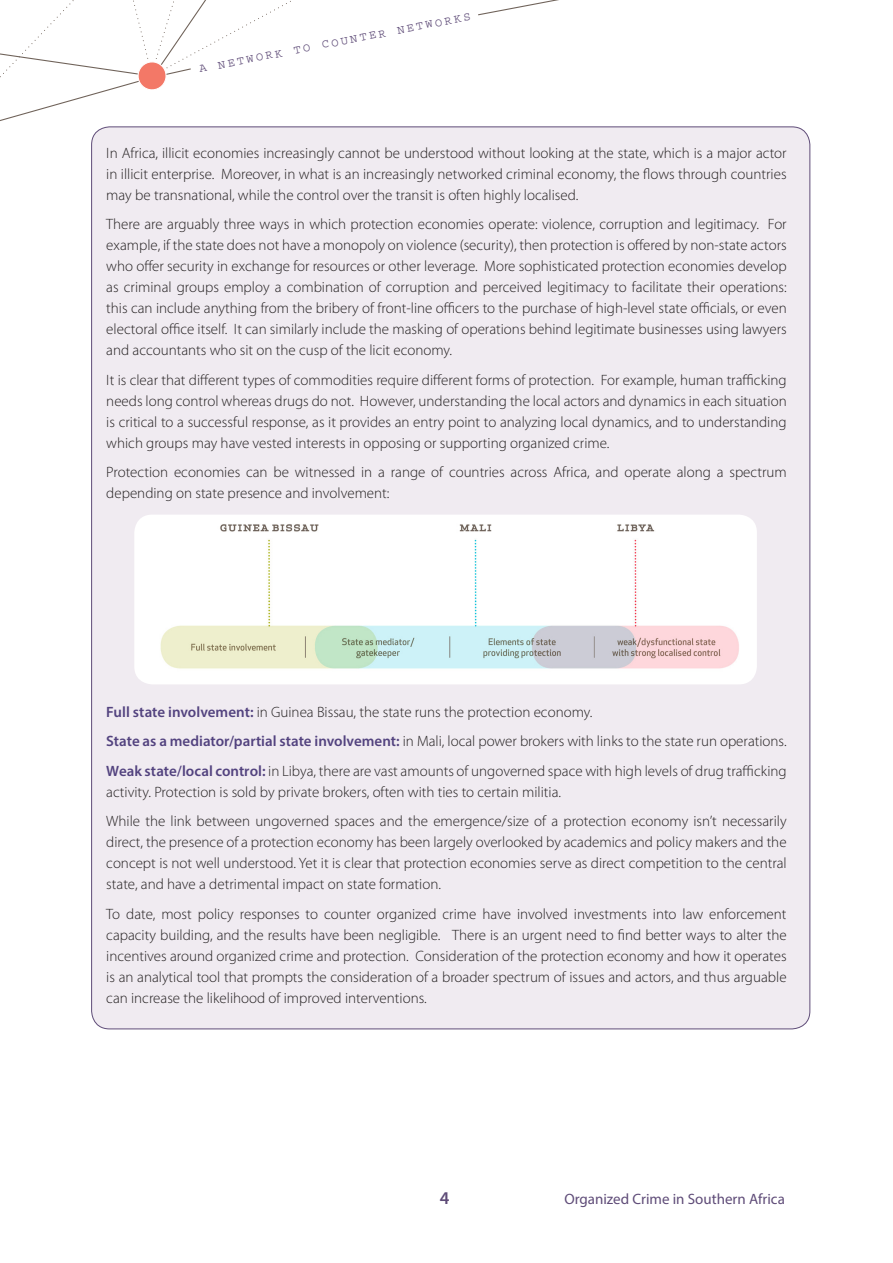
<style>
.page{position:relative;width:893px;height:1263px;background:#fff}
.page>*{position:absolute;margin:0;border:0;box-sizing:border-box;transform-origin:0 0}
.t1{font:600 18px "Myriad Pro";color:#5f4c78}
.Body_Text___space_2{font:300 15px/21px "Myriad Pro";color:#231f20;text-align:justify}
.t2{font:15px "Myriad Pro";color:#5f4c78}
.t3{font:12px "Courier Std";color:#5f4c78}
.s1{font-weight:600;color:#53437f}
</style>
<div class="page">
<svg style="left:0;top:0;width:391px;height:141px"></svg>
<svg style="left:478px;top:0;width:81px;height:16px"></svg>
<div style="left:92px;top:127px;width:718px;height:902px;background:#f0ebf1;border-radius:18px"></div>
<img style="left:134px;top:515px;width:623px;height:169px">
<p class="t3" style="left:198px;top:62px;width:277px;rotate:-11deg">A NETWORK TO COUNTER NETWORKS</p>
<p class="Body_Text___space_2" style="left:106px;top:142px;width:682px">In Africa, illicit economies increasingly cannot be understood without looking at the state, which is a major actor in illicit enterprise. Moreover, in what is an increasingly networked criminal economy, the flows through countries may be transnational, while the control over the transit is often highly localised.</p>
<p class="Body_Text___space_2" style="left:106px;top:213px;width:682px">There are arguably three ways in which protection economies operate: violence, corruption and legitimacy. For example, if the state does not have a monopoly on violence (security), then protection is offered by non-state actors who offer security in exchange for resources or other leverage. More sophisticated protection economies develop as criminal groups employ a combination of corruption and perceived legitimacy to facilitate their operations: this can include anything from the bribery of front-line officers to the purchase of high-level state officials, or even electoral office itself. It can similarly include the masking of operations behind legitimate businesses using lawyers and accountants who sit on the cusp of the licit economy.</p>
<p class="Body_Text___space_2" style="left:106px;top:369px;width:682px">It is clear that different types of commodities require different forms of protection. For example, human trafficking needs long control whereas drugs do not. However, understanding the local actors and dynamics in each situation is critical to a successful response, as it provides an entry point to analyzing local dynamics, and to understanding which groups may have vested interests in opposing or supporting organized crime.</p>
<p class="Body_Text___space_2" style="left:106px;top:461px;width:682px">Protection economies can be witnessed in a range of countries across Africa, and operate along a spectrum depending on state presence and involvement:</p>
<p class="Body_Text___space_2" style="left:106px;top:701px;width:488px"><span class="s1">Full state involvement:</span> in Guinea Bissau, the state runs the protection economy.</p>
<p class="Body_Text___space_2" style="left:106px;top:730px;width:682px"><span class="s1">State as a mediator/partial state involvement:</span> in Mali, local power brokers with links to the state run operations.</p>
<p class="Body_Text___space_2" style="left:106px;top:760px;width:682px"><span class="s1">Weak state/local control:</span> in Libya, there are vast amounts of ungoverned space with high levels of drug trafficking activity. Protection is sold by private brokers, often with ties to certain militia.</p>
<p class="Body_Text___space_2" style="left:106px;top:810px;width:682px">While the link between ungoverned spaces and the emergence/size of a protection economy isn’t necessarily direct, the presence of a protection economy has been largely overlooked by academics and policy makers and the concept is not well understood. Yet it is clear that protection economies serve as direct competition to the central state, and have a detrimental impact on state formation.</p>
<p class="Body_Text___space_2" style="left:106px;top:903px;width:682px">To date, most policy responses to counter organized crime have involved investments into law enforcement capacity building, and the results have been negligible. There is an urgent need to find better ways to alter the incentives around organized crime and protection. Consideration of the protection economy and how it operates is an analytical tool that prompts the consideration of a broader spectrum of issues and actors, and thus arguable can increase the likelihood of improved interventions.</p>
<p class="t1" style="left:440px;top:1187px;width:11px">4</p>
<p class="t2" style="left:564px;top:1190px;width:222px">Organized Crime in Southern Africa</p>
</div>
